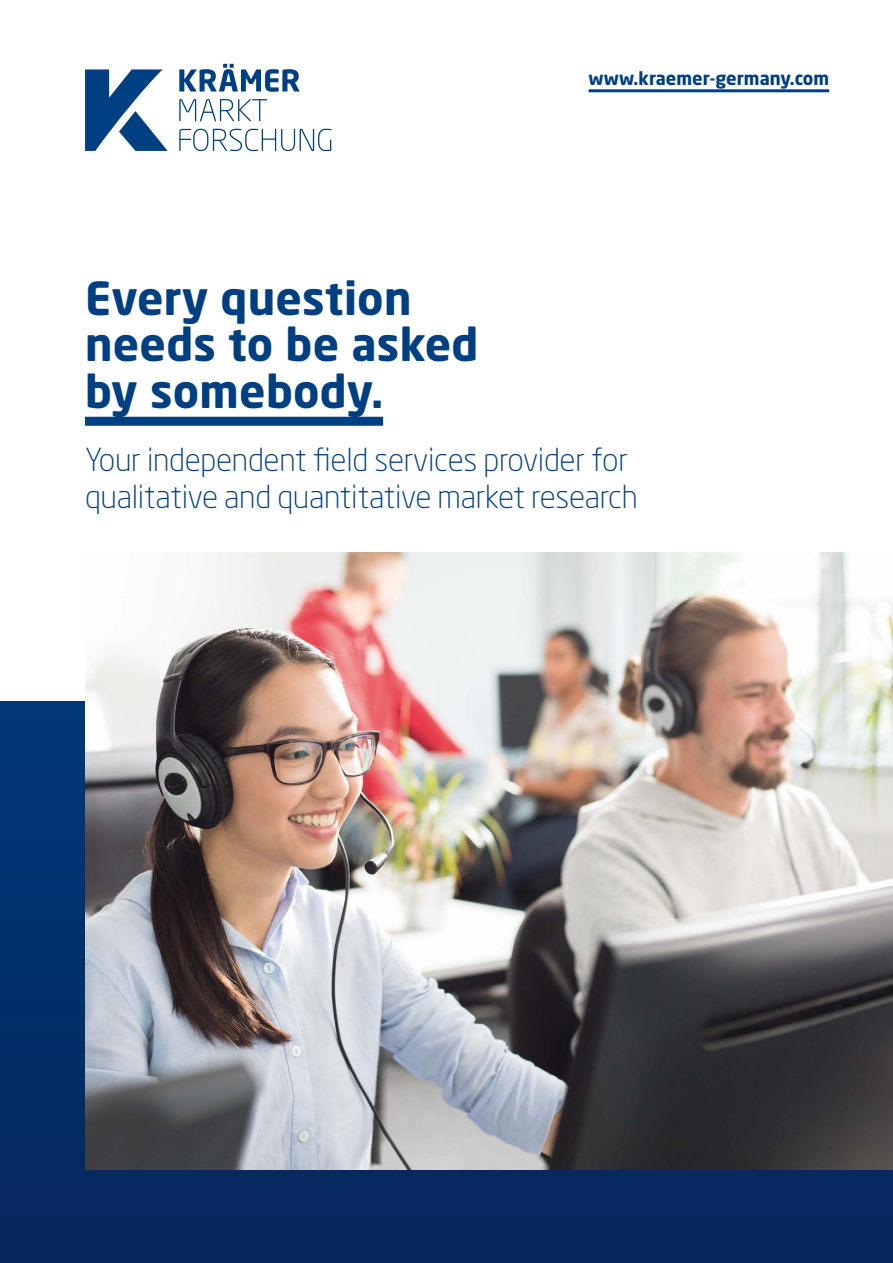
<style>
.page{position:relative;width:893px;height:1263px;background:#fff}
.page>*{position:absolute;margin:0;border:0;box-sizing:border-box;transform-origin:0 0}
.t1{font:700 45px/46.8px "Neo Sans Std";letter-spacing:.005em;color:#003f82}
.t2{font:300 31.5px/37.5px "Neo Sans Std";letter-spacing:-.01em;color:#003f82}
.t3{font:700 18px "Neo Sans Std";color:#003f82}
</style>
<div class="page">
<div style="left:0;top:702px;width:893px;height:561px;background:linear-gradient(to bottom,#003878,#07265d)"></div>
<img style="left:85px;top:553px;width:808px;height:616px">
<svg style="left:85px;top:64px;width:246px;height:87px"></svg>
<div style="left:85px;top:417px;width:298px;height:9px;background:#003f82"></div>
<hr style="left:589px;top:89px;width:240px;height:3px;background:#003f82">
<h1 class="t1" style="left:85px;top:273px;width:395px">Every question needs to be asked by somebody.</h1>
<p class="t3" style="left:589px;top:67px;width:242px">www.kraemer-germany.com</p>
<p class="t2" style="left:85px;top:440px;width:554px">Your independent field services provider for qualitative and quantitative market research</p>
</div>
